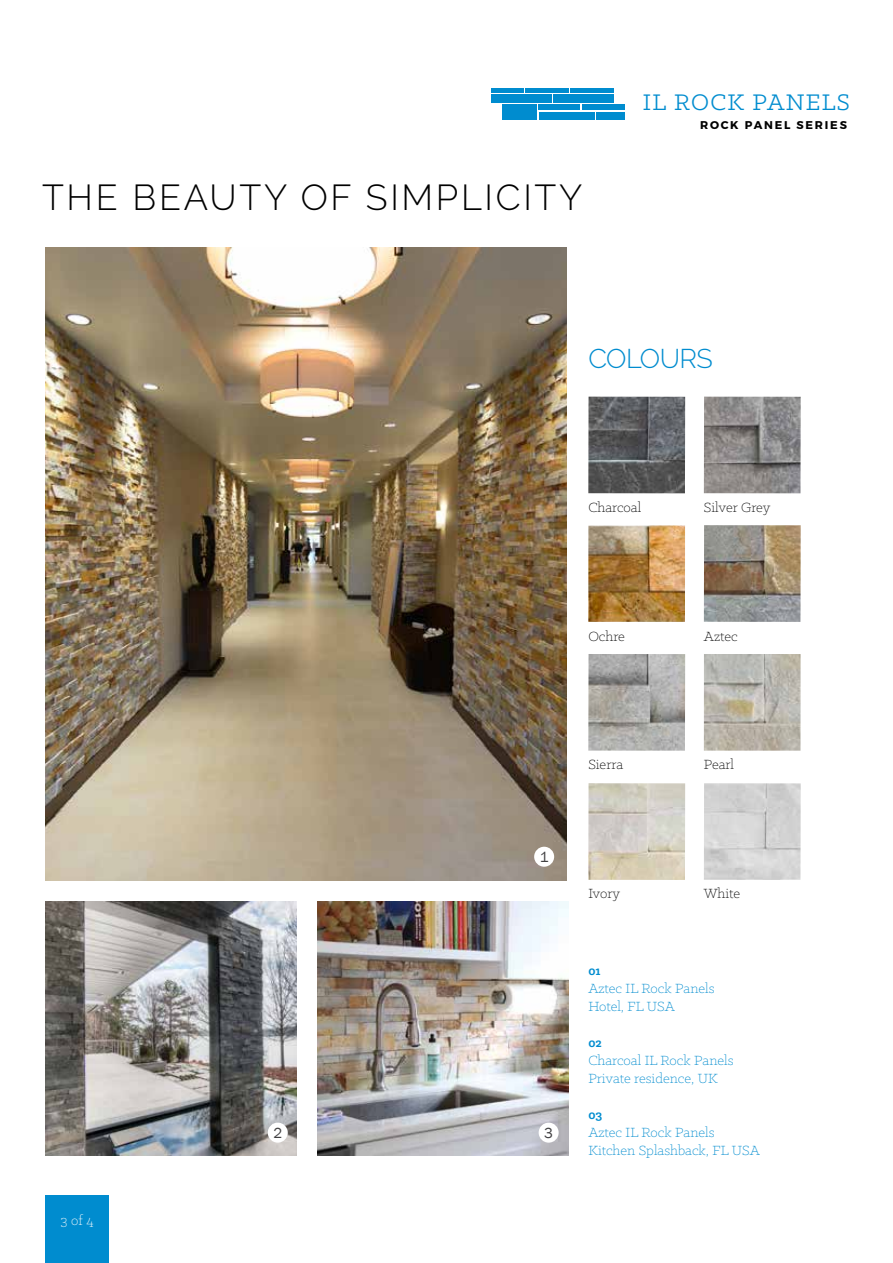
<style>
.page{position:relative;width:893px;height:1263px;background:#fff}
.page>*{position:absolute;margin:0;border:0;box-sizing:border-box;transform-origin:0 0}
.t1{font:300 36px "Raleway";letter-spacing:.075em;color:#000}
.t2{font:300 27px "Raleway";letter-spacing:-.02em;color:#008ccf}
.t3{font:25.5px "Klinic Slab";letter-spacing:.05em;color:#008ccf}
.t4{font:300 15px/18px "Klinic Slab";color:#008ccf}
.t5{font:300 15px "Klinic Slab";color:#000}
.t6{font:300 15px "Klinic Slab";color:#fff}
.t7{font:15px "Franklin Gothic";color:#414042}
.t8{font:700 13.5px "Klinic Slab";color:#008ccf}
.t9{font:700 11.25px "Montserrat";letter-spacing:.16em;color:#000}
</style>
<div class="page">
<div style="left:45px;top:1195px;width:64px;height:68px;background:#008ccf"></div>
<img style="left:45px;top:247px;width:521px;height:633px">
<img style="left:317px;top:902px;width:252px;height:253px">
<img style="left:45px;top:902px;width:252px;height:253px">
<div style="left:534px;top:847px;width:20px;height:20px;background:#fff;border-radius:50%"></div>
<div style="left:268px;top:1123px;width:20px;height:20px;background:#fff;border-radius:50%"></div>
<div style="left:539px;top:1123px;width:20px;height:20px;background:#fff;border-radius:50%"></div>
<div style="left:491px;top:88px;width:32px;height:5px;background:#008ccf"></div>
<div style="left:570px;top:88px;width:44px;height:5px;background:#008ccf"></div>
<div style="left:525px;top:88px;width:44px;height:5px;background:#008ccf"></div>
<div style="left:553px;top:94px;width:61px;height:9px;background:#008ccf"></div>
<div style="left:491px;top:94px;width:60px;height:9px;background:#008ccf"></div>
<div style="left:538px;top:104px;width:42px;height:6px;background:#008ccf"></div>
<div style="left:582px;top:104px;width:43px;height:6px;background:#008ccf"></div>
<div style="left:596px;top:112px;width:29px;height:7px;background:#008ccf"></div>
<div style="left:539px;top:112px;width:56px;height:7px;background:#008ccf"></div>
<div style="left:502px;top:104px;width:34px;height:15px;background:#008ccf"></div>
<img style="left:588px;top:525px;width:97px;height:97px">
<img style="left:588px;top:397px;width:97px;height:96px">
<img style="left:704px;top:397px;width:97px;height:96px">
<img style="left:704px;top:525px;width:97px;height:97px">
<img style="left:704px;top:654px;width:97px;height:97px">
<img style="left:588px;top:783px;width:97px;height:97px">
<img style="left:588px;top:654px;width:97px;height:97px">
<img style="left:704px;top:783px;width:97px;height:97px">
<h1 class="t1" style="left:42px;top:177px;width:542px">THE BEAUTY OF SIMPLICITY</h1>
<h3 class="t3" style="left:643px;top:86px;width:209px">IL ROCK PANELS</h3>
<p class="t9" style="left:700px;top:118px;width:148px">ROCK PANEL SERIES</p>
<h2 class="t2" style="left:588px;top:342px;width:126px">COLOURS</h2>
<p class="t5" style="left:588px;top:498px;width:54px">Charcoal</p>
<p class="t5" style="left:704px;top:498px;width:68px">Silver Grey</p>
<p class="t5" style="left:588px;top:627px;width:38px">Ochre</p>
<p class="t5" style="left:704px;top:627px;width:35px">Aztec</p>
<p class="t6" style="left:61px;top:1211px;width:34px">3 of 4</p>
<p class="t7" style="left:540px;top:847px;width:10px">1</p>
<p class="t7" style="left:273px;top:1123px;width:10px">2</p>
<p class="t7" style="left:544px;top:1123px;width:10px">3</p>
<p class="t5" style="left:588px;top:755px;width:36px">Sierra</p>
<p class="t5" style="left:588px;top:884px;width:33px">Ivory</p>
<p class="t5" style="left:704px;top:755px;width:32px">Pearl</p>
<p class="t5" style="left:704px;top:884px;width:38px">White</p>
<p class="t8" style="left:588px;top:962px;width:14px">01</p>
<p class="t4" style="left:588px;top:979px;width:128px">Aztec IL Rock Panels<br>Hotel, FL USA</p>
<p class="t8" style="left:588px;top:1034px;width:15px">02</p>
<p class="t4" style="left:588px;top:1051px;width:147px">Charcoal IL Rock Panels<br>Private residence, UK</p>
<p class="t8" style="left:588px;top:1106px;width:15px">03</p>
<p class="t4" style="left:588px;top:1123px;width:173px">Aztec IL Rock Panels<br>Kitchen Splashback, FL USA</p>
</div>
